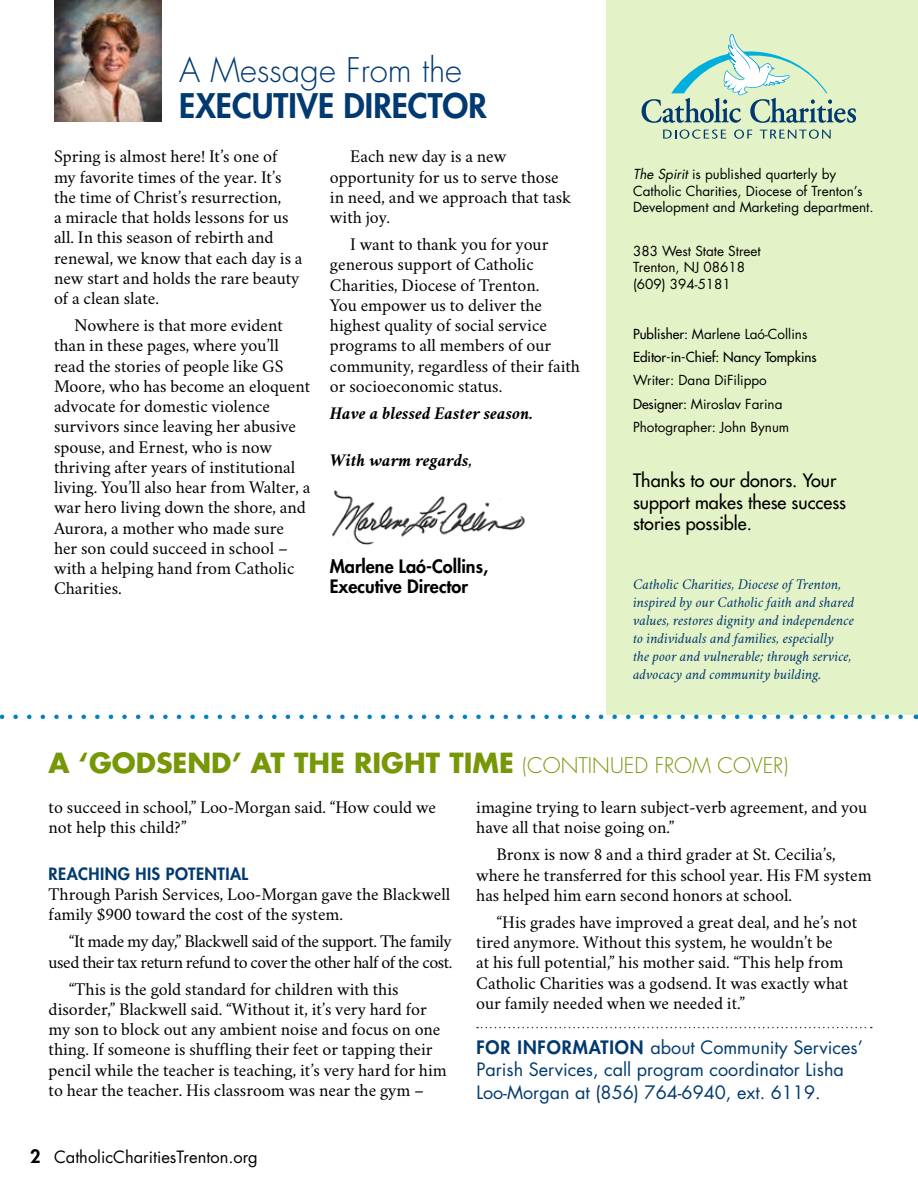
<style>
.page{position:relative;width:918px;height:1188px;background:#fff}
.page>*{position:absolute;margin:0;border:0;box-sizing:border-box;transform-origin:0 0}
.t1{font:800 33px "Futura Std";color:#003a70}
.t2{font:300 33px "Futura Std";color:#003a70}
.t3{font:700 27px "Futura Std";color:#769807}
.t4{font:18px/20.2px "Crimson";color:#000}
.t5{font:18px/22.5px "Futura Std";color:#003a70}
.t6{font:18px/20.2px "Crimson";letter-spacing:-.025em;color:#000;text-align:right}
.t7{font:500 18px/21.6px "Futura Std";color:#000}
.t8{font:italic 700 18px "Crimson";color:#000}
.t9{font:800 18px/20.2px "Futura Std";color:#000}
.t10{font:16.5px "Futura Std";color:#000}
.t11{font:800 16.5px "Futura Std";letter-spacing:.025em;color:#003a70}
.t12{font:italic 15px/18px "Crimson";color:#003a70}
.t13{font:13.5px/16.5px "Futura Std";color:#000}
.t14{font:500 13.5px/23.2px "Futura Std";color:#000}
.s1{font-style:italic}
.s2{font-weight:400}
.s3{font-weight:500}
.s4{font-weight:300;font-size:21px}
.s5{font-weight:800;font-size:18px}
.s6{font-weight:800}
</style>
<div class="page">
<img style="left:54px;top:0;width:108px;height:121px">
<img style="left:332px;top:490px;width:193px;height:55px">
<div style="left:606px;top:0;width:312px;height:715px;background:#e4f2c7"></div>
<svg style="left:642px;top:34px;width:214px;height:89px"></svg>
<svg style="left:663px;top:129px;width:63px;height:10px"></svg>
<svg style="left:734px;top:129px;width:18px;height:10px"></svg>
<svg style="left:760px;top:129px;width:71px;height:10px"></svg>
<svg style="left:0;top:715px;width:903px;height:4px"></svg>
<svg style="left:477px;top:1027px;width:395px;height:1px"></svg>
<hr style="left:917px;top:0;width:1px;height:182px;background:#3f0099">
<h1 class="t2" style="left:179px;top:50px;width:284px">A Message From the</h1>
<h1 class="t1" style="left:179px;top:85px;width:309px">EXECUTIVE DIRECTOR</h1>
<p class="t4" style="left:54px;top:144px;width:250px">Spring is almost here! It’s one of my favorite times of the year. It’s the time of Christ’s resurrection,<br>a miracle that holds lessons for us all. In this season of rebirth and renewal, we know that each day is a new start and holds the rare beauty of a clean slate.</p>
<p class="t4" style="left:54px;top:313px;width:258px;text-indent:20px">Nowhere is that more evident than in these pages, where you’ll read the stories of people like GS<br>Moore, who has become an eloquent advocate for domestic violence survivors since leaving her abusive spouse, and Ernest, who is now thriving after years of institutional living. You’ll also hear from Walter, a war hero living down the shore, and<br>Aurora, a mother who made sure her son could succeed in school – with a helping hand from Catholic<br>Charities.</p>
<p class="t4" style="left:330px;top:144px;width:243px;text-indent:20px">Each new day is a new opportunity for us to serve those in need, and we approach that task with joy.</p>
<p class="t4" style="left:330px;top:232px;width:252px;text-indent:20px">I want to thank you for your generous support of Catholic<br>Charities, Diocese of Trenton.<br>You empower us to deliver the highest quality of social service programs to all members of our community, regardless of their faith or socioeconomic status.</p>
<p class="t8" style="left:330px;top:401px;width:205px">Have a blessed Easter season.</p>
<p class="t8" style="left:330px;top:448px;width:144px">With warm regards,</p>
<p class="t9" style="left:330px;top:556px;width:160px">Marlene Laó-Collins,<br>Executive Director</p>
<p class="t13" style="left:633px;top:166px;width:242px"><span class="s1">The Spirit</span> is published quarterly by<br>Catholic Charities, Diocese of Trenton’s<br>Development and Marketing department.</p>
<p class="t13" style="left:633px;top:243px;width:129px">383 West State Street<br>Trenton, NJ 08618 (609) 394-5181</p>
<p class="t14" style="left:633px;top:322px;width:185px">Publisher: <span class="s2">Marlene Laó-Collins<br></span>Editor-in-Chief: Nancy Tompkins</p>
<p class="t13" style="left:633px;top:369px;width:158px;line-height:23.2px">Writer: Dana DiFilippo<br><span class="s3">Designer:</span> Miroslav Farina<br>Photographer: John Bynum</p>
<p class="t7" style="left:633px;top:470px;width:215px">Thanks to our donors. Your support makes these success stories possible.</p>
<p class="t12" style="left:633px;top:575px;width:223px">Catholic Charities, Diocese of Trenton, inspired by our Catholic faith and shared values, restores dignity and independence to individuals and families, especially<br>the poor and vulnerable; through service, advocacy and community building.</p>
<h2 class="t3" style="left:49px;top:745px;width:741px">A ‘GODSEND’ AT THE RIGHT TIME <span class="s4">(CONTINUED FROM COVER)</span></h2>
<p class="t4" style="left:49px;top:795px;width:389px">to succeed in school,” Loo-Morgan said. “How could we not help this child?”</p>
<p class="t11" style="left:49px;top:863px;width:201px">REACHING HIS POTENTIAL</p>
<p class="t4" style="left:49px;top:882px;width:403px">Through Parish Services, Loo-Morgan gave the Blackwell family $900 toward the cost of the system.</p>
<p class="t6" style="left:49px;top:929px;width:405px">“It made my day,” Blackwell said of the support. The family used their tax return refund to cover the other half of the cost.</p>
<p class="t4" style="left:49px;top:976px;width:400px;text-indent:20px">“This is the gold standard for children with this disorder,” Blackwell said. “Without it, it’s very hard for my son to block out any ambient noise and focus on one thing. If someone is shuffling their feet or tapping their pencil while the teacher is teaching, it’s very hard for him to hear the teacher. His classroom was near the gym –</p>
<p class="t10" style="left:30px;top:1147px;width:229px"><span class="s5">2</span> CatholicCharitiesTrenton.org</p>
<p class="t4" style="left:476px;top:795px;width:392px">imagine trying to learn subject-verb agreement, and you have all that noise going on.”</p>
<p class="t4" style="left:476px;top:842px;width:397px;text-indent:20px">Bronx is now 8 and a third grader at St. Cecilia’s, where he transferred for this school year. His FM system has helped him earn second honors at school.</p>
<p class="t4" style="left:476px;top:910px;width:382px;text-indent:20px">“His grades have improved a great deal, and he’s not tired anymore. Without this system, he wouldn’t be<br>at his full potential,” his mother said. “This help from Catholic Charities was a godsend. It was exactly what our family needed when we needed it.”</p>
<p class="t5" style="left:476px;top:1036px;width:388px"><span class="s6">FOR INFORMATION</span> about Community Services’<br>Parish Services, call program coordinator Lisha<br>Loo-Morgan at (856) 764-6940, ext. 6119.</p>
</div>
